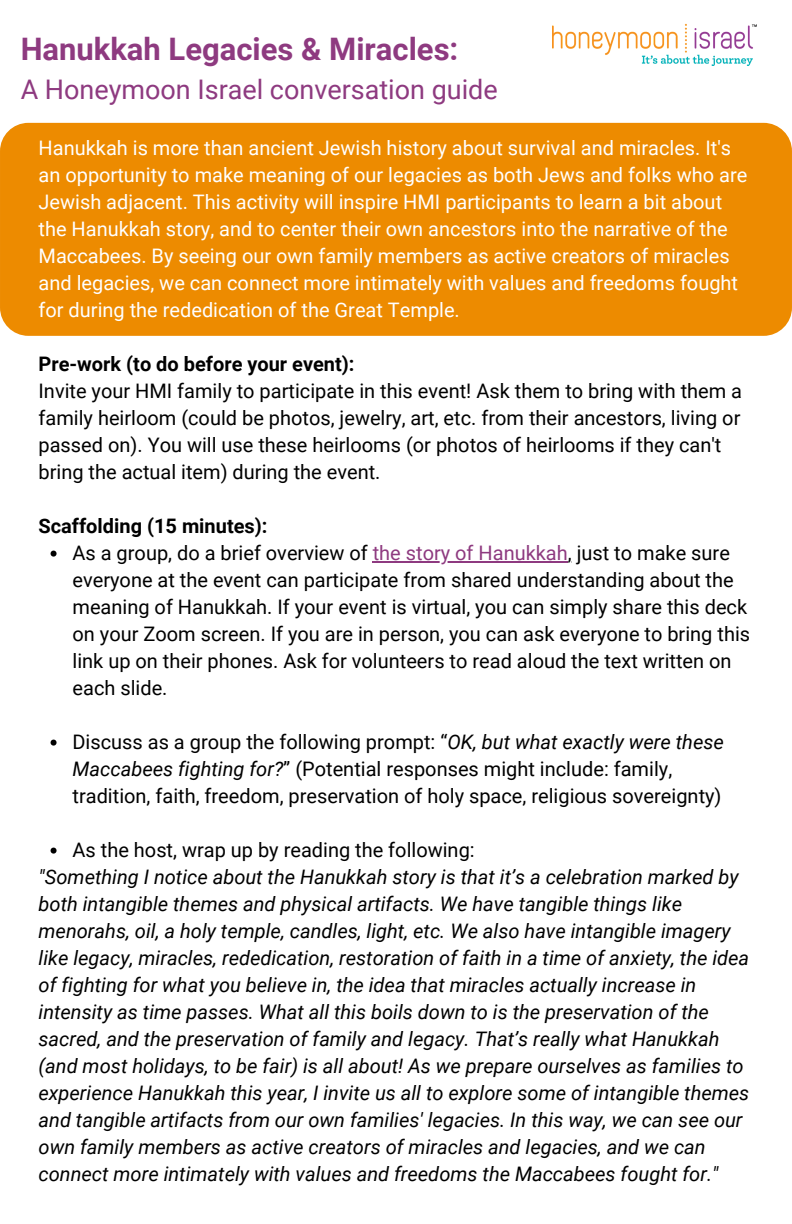
<style>
.page{position:relative;width:792px;height:1224px;background:#fff}
.page>*{position:absolute;margin:0;border:0;box-sizing:border-box;transform-origin:0 0}
.t1{font:700 31px "Roboto";color:#8e3a80}
.t2{font:27px "Roboto";color:#8e3a80}
.t3{font:italic 20px/27px "Roboto";color:#000}
.t4{font:20px/27px "Roboto";color:#000}
.t5{font:20px/27px "Roboto";color:#fff}
.t6{font:700 20px "Roboto";color:#000}
.s1{color:#8e3a80}
.s2{font-style:italic}
</style>
<div class="page">
<div style="left:0;top:123px;width:792px;height:213px;background:#ed8b00;border-radius:28px"></div>
<svg style="left:51px;top:551px;width:6px;height:6px"></svg>
<hr style="left:373px;top:561px;width:195px;height:2px;background:#8e3a80">
<svg style="left:51px;top:740px;width:6px;height:6px"></svg>
<svg style="left:51px;top:848px;width:6px;height:6px"></svg>
<img style="left:553px;top:24px;width:204px;height:42px">
<p class="t1" style="left:21px;top:31px;width:439px">Hanukkah Legacies &amp; Miracles:</p>
<p class="t2" style="left:21px;top:74px;width:479px">A Honeymoon Israel conversation guide</p>
<p class="t5" style="left:39px;top:134px;width:710px">Hanukkah is more than ancient Jewish history about survival and miracles. It's an opportunity to make meaning of our legacies as both Jews and folks who are Jewish adjacent. This activity will inspire HMI participants to learn a bit about the Hanukkah story, and to center their own ancestors into the narrative of the Maccabees. By seeing our own family members as active creators of miracles and legacies, we can connect more intimately with values and freedoms fought for during the rededication of the Great Temple.</p>
<p class="t6" style="left:39px;top:352px;width:318px">Pre-work (to do before your event):</p>
<p class="t4" style="left:39px;top:377px;width:705px">Invite your HMI family to participate in this event! Ask them to bring with them a family heirloom (could be photos, jewelry, art, etc. from their ancestors, living or passed on). You will use these heirlooms (or photos of heirlooms if they can't bring the actual item) during the event.</p>
<p class="t6" style="left:39px;top:514px;width:230px">Scaffolding (15 minutes):</p>
<p class="t4" style="left:73px;top:539px;width:679px">As a group, do a brief overview of <span class="s1">the story of Hanukkah</span>, just to make sure everyone at the event can participate from shared understanding about the meaning of Hanukkah. If your event is virtual, you can simply share this deck on your Zoom screen. If you are in person, you can ask everyone to bring this link up on their phones. Ask for volunteers to read aloud the text written on each slide.</p>
<p class="t4" style="left:73px;top:728px;width:653px">Discuss as a group the following prompt: “<span class="s2">OK, but what exactly were these<br>Maccabees fighting for?</span>” (Potential responses might include: family, tradition, faith, freedom, preservation of holy space, religious sovereignty)</p>
<p class="t4" style="left:73px;top:836px;width:404px">As the host, wrap up by reading the following:</p>
<p class="t3" style="left:39px;top:863px;width:712px">"Something I notice about the Hanukkah story is that it’s a celebration marked by both intangible themes and physical artifacts. We have tangible things like menorahs, oil, a holy temple, candles, light, etc. We also have intangible imagery like legacy, miracles, rededication, restoration of faith in a time of anxiety, the idea of fighting for what you believe in, the idea that miracles actually increase in intensity as time passes. What all this boils down to is the preservation of the sacred, and the preservation of family and legacy. That’s really what Hanukkah (and most holidays, to be fair) is all about! As we prepare ourselves as families to experience Hanukkah this year, I invite us all to explore some of intangible themes and tangible artifacts from our own families' legacies. In this way, we can see our own family members as active creators of miracles and legacies, and we can connect more intimately with values and freedoms the Maccabees fought for."</p>
</div>
